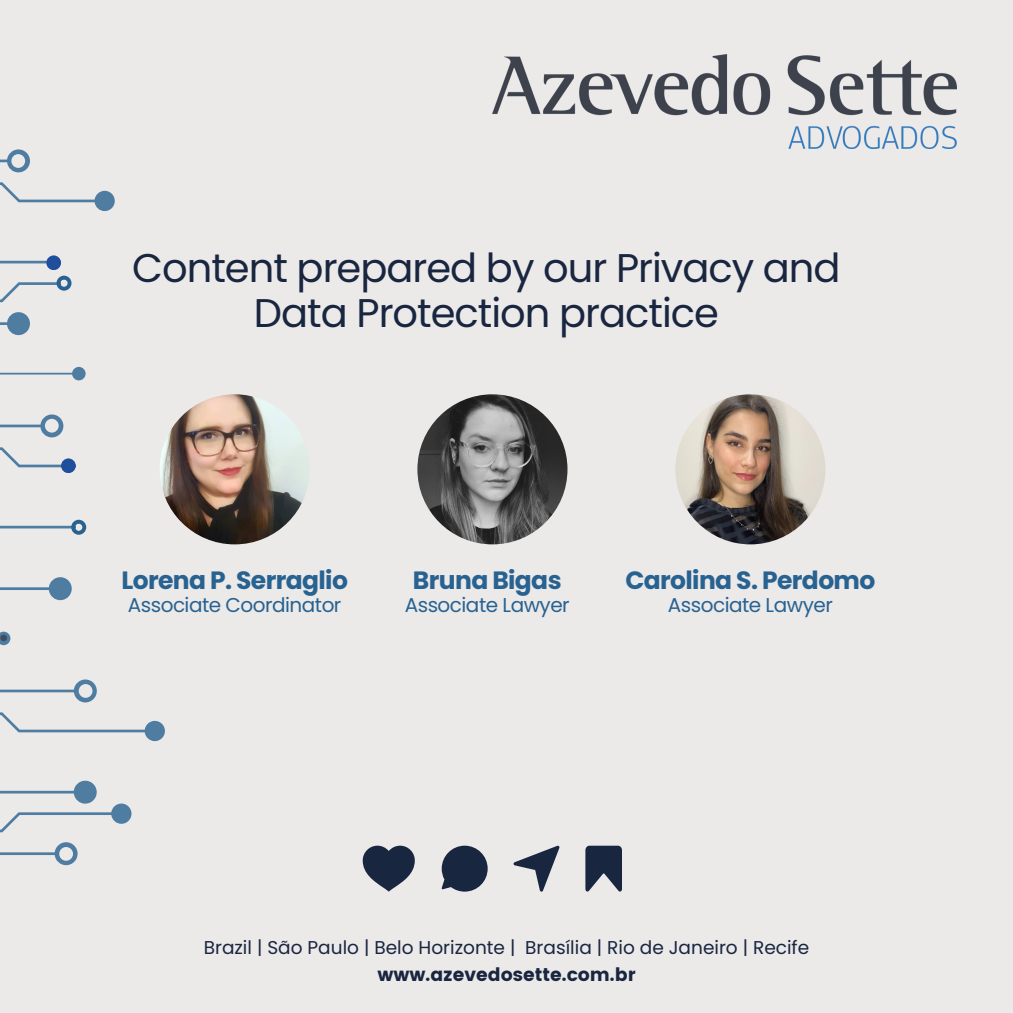
<style>
.page{position:relative;width:1013px;height:1013px;background:#fff}
.page>*{position:absolute;margin:0;border:0;box-sizing:border-box;transform-origin:0 0}
.t1{font:40px/45px "Poppins";letter-spacing:-.025em;color:#192640;text-align:center}
.t2{font:700 25px "Poppins";letter-spacing:-.025em;color:#286291}
.t3{font:20px "Poppins";letter-spacing:-.025em;color:#286291}
.t4{font:18.5px "Poppins";color:#192640}
.t5{font:18.5px "Poppins";color:#192640}
</style>
<div class="page">
<div style="left:0;top:0;width:1012px;height:1012px;background:#ece9e9"></div>
<svg style="left:0;top:447px;width:76px;height:26px"></svg>
<svg style="left:0;top:577px;width:72px;height:24px"></svg>
<svg style="left:0;top:631px;width:10px;height:14px"></svg>
<svg style="left:0;top:712px;width:165px;height:29px"></svg>
<svg style="left:0;top:780px;width:131px;height:52px"></svg>
<svg style="left:0;top:182px;width:115px;height:29px"></svg>
<svg style="left:72px;top:367px;width:14px;height:13px"></svg>
<svg style="left:0;top:312px;width:30px;height:24px"></svg>
<svg style="left:0;top:149px;width:30px;height:24px"></svg>
<svg style="left:0;top:414px;width:63px;height:24px"></svg>
<svg style="left:0;top:679px;width:97px;height:24px"></svg>
<svg style="left:0;top:842px;width:78px;height:24px"></svg>
<div style="left:0;top:634px;width:7px;height:7px;background:#434d61;border-radius:50%"></div>
<img style="left:492px;top:54px;width:464px;height:94px">
<img style="left:160px;top:394px;width:150px;height:150px;border-radius:50%">
<img style="left:675px;top:394px;width:150px;height:150px;border-radius:50%">
<img style="left:417px;top:394px;width:150px;height:150px;border-radius:50%">
<svg style="left:363px;top:845px;width:52px;height:46px"></svg>
<svg style="left:441px;top:845px;width:46px;height:46px"></svg>
<svg style="left:513px;top:845px;width:46px;height:46px"></svg>
<svg style="left:585px;top:845px;width:37px;height:46px"></svg>
<svg style="left:0;top:506px;width:248px;height:39px"></svg>
<div style="left:61px;top:458px;width:15px;height:15px;background:#1f4e9d;border-radius:50%"></div>
<svg style="left:0;top:255px;width:72px;height:47px"></svg>
<h1 class="t1" style="left:132px;top:245px;width:709px">Content prepared by our Privacy and<br>Data Protection practice</h1>
<h2 class="t2" style="left:121px;top:562px;width:228px">Lorena P. Serraglio</h2>
<p class="t3" style="left:128px;top:591px;width:215px">Associate Coordinator</p>
<h2 class="t2" style="left:413px;top:562px;width:150px">Bruna Bigas</h2>
<p class="t3" style="left:405px;top:591px;width:166px">Associate Lawyer</p>
<h2 class="t2" style="left:625px;top:562px;width:251px">Carolina S. Perdomo</h2>
<p class="t3" style="left:668px;top:591px;width:166px">Associate Lawyer</p>
<p class="t4" style="left:204px;top:934px;width:607px">Brazil | São Paulo | Belo Horizonte | Brasília | Rio de Janeiro | Recife</p>
<p class="t5" style="left:377px;top:963px;width:259px">www.azevedosette.com.br</p>
</div>
